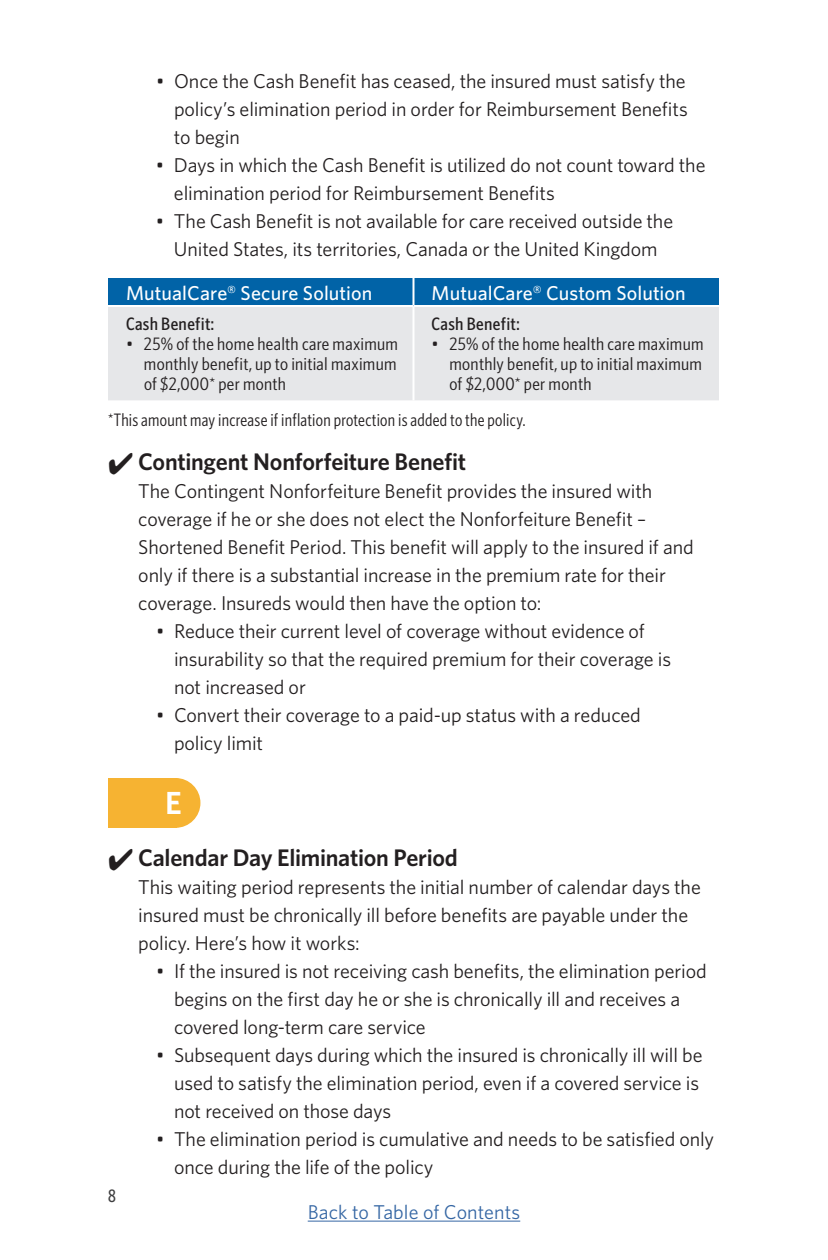
<style>
.page{position:relative;width:828px;height:1260px;background:#fff}
.page>*{position:absolute;margin:0;border:0;box-sizing:border-box;transform-origin:0 0}
.t1{font:600 32px "Whitney";color:#fff}
.t2{font:600 24px "Whitney";letter-spacing:-.01em;color:#231f20}
.t3{font:20px/28px "Whitney";letter-spacing:-.005em;color:#231f20}
.t4{font:500 20px "Whitney";letter-spacing:.005em;color:#fff}
.t5{font:20px "Whitney";letter-spacing:.005em;color:#3667a4}
.t6{font:18px/20px "Whitney Condensed";letter-spacing:.015em;color:#231f20;text-align:justify;scale:1.1 1}
.t7{font:18px "Whitney Condensed";letter-spacing:.015em;color:#231f20}
.t8{font:500 18px "Whitney Condensed";letter-spacing:.02em;color:#231f20;scale:1.1 1}
.t9{font:500 18px "Whitney Condensed";color:#3e3e3f}
.s1{font-size:16px}
</style>
<div class="page">
<div style="left:108px;top:278px;width:611px;height:27px;background:#0163a7"></div>
<div style="left:108px;top:307px;width:611px;height:93px;background:#e6e7e9"></div>
<hr style="left:412px;top:278px;width:2px;height:27px;background:#fff">
<hr style="left:412px;top:307px;width:2px;height:93px;background:#fff">
<div style="left:108px;top:778px;width:68px;height:50px;background:#f6b332"></div>
<div style="left:151px;top:778px;width:49px;height:50px;background:#f6b332;border-radius:50%"></div>
<hr style="left:308px;top:1221px;width:212px;height:1px;background:#3667a4">
<p class="t3" style="left:174px;top:67px;width:515px;text-align:justify;text-indent:-18px">• Once the Cash Benefit has ceased, the insured must satisfy the policy’s elimination period in order for Reimbursement Benefits to begin</p>
<p class="t3" style="left:174px;top:151px;width:533px;text-indent:-18px">• Days in which the Cash Benefit is utilized do not count toward the elimination period for Reimbursement Benefits</p>
<p class="t3" style="left:156px;top:207px;width:519px;text-align:center">• The Cash Benefit is not available for care received outside the<br>United States, its territories, Canada or the United Kingdom</p>
<p class="t4" style="left:126px;top:280px;width:248px">MutualCare<span class="s1">®</span> Secure Solution</p>
<p class="t4" style="left:432px;top:280px;width:256px">MutualCare<span class="s1">®</span> Custom Solution</p>
<p class="t8" style="left:126px;top:313px;width:82px">Cash Benefit:</p>
<p class="t6" style="left:144px;top:333px;width:232px;text-indent:-18px">• 25% of the home health care maximum monthly benefit, up to initial maximum of $2,000* per month</p>
<p class="t8" style="left:431px;top:313px;width:82px">Cash Benefit:</p>
<p class="t6" style="left:449px;top:333px;width:232px;text-indent:-18px">• 25% of the home health care maximum monthly benefit, up to initial maximum of $2,000* per month</p>
<p class="t7" style="left:108px;top:409px;width:419px">*This amount may increase if inflation protection is added to the policy.</p>
<p class="t2" style="left:108px;top:446px;width:360px">✔ Contingent Nonforfeiture Benefit</p>
<p class="t3" style="left:138px;top:477px;width:557px">The Contingent Nonforfeiture Benefit provides the insured with coverage if he or she does not elect the Nonforfeiture Benefit – Shortened Benefit Period. This benefit will apply to the insured if and only if there is a substantial increase in the premium rate for their coverage. Insureds would then have the option to:</p>
<p class="t3" style="left:174px;top:617px;width:499px;text-indent:-18px">• Reduce their current level of coverage without evidence of insurability so that the required premium for their coverage is not increased or</p>
<p class="t3" style="left:174px;top:701px;width:468px;text-indent:-18px">• Convert their coverage to a paid-up status with a reduced policy limit</p>
<h1 class="t1" style="left:165px;top:781px;width:18px">E</h1>
<p class="t2" style="left:108px;top:842px;width:351px">✔ Calendar Day Elimination Period</p>
<p class="t3" style="left:138px;top:873px;width:564px">This waiting period represents the initial number of calendar days the insured must be chronically ill before benefits are payable under the policy. Here’s how it works:</p>
<p class="t3" style="left:174px;top:957px;width:534px;text-indent:-18px">• If the insured is not receiving cash benefits, the elimination period begins on the first day he or she is chronically ill and receives a covered long-term care service</p>
<p class="t3" style="left:174px;top:1041px;width:530px;text-indent:-18px">• Subsequent days during which the insured is chronically ill will be used to satisfy the elimination period, even if a covered service is not received on those days</p>
<p class="t3" style="left:174px;top:1125px;width:542px;text-indent:-18px">• The elimination period is cumulative and needs to be satisfied only once during the life of the policy</p>
<p class="t9" style="left:108px;top:1185px;width:9px">8</p>
<p class="t5" style="left:308px;top:1199px;width:214px">Back to Table of Contents</p>
</div>
